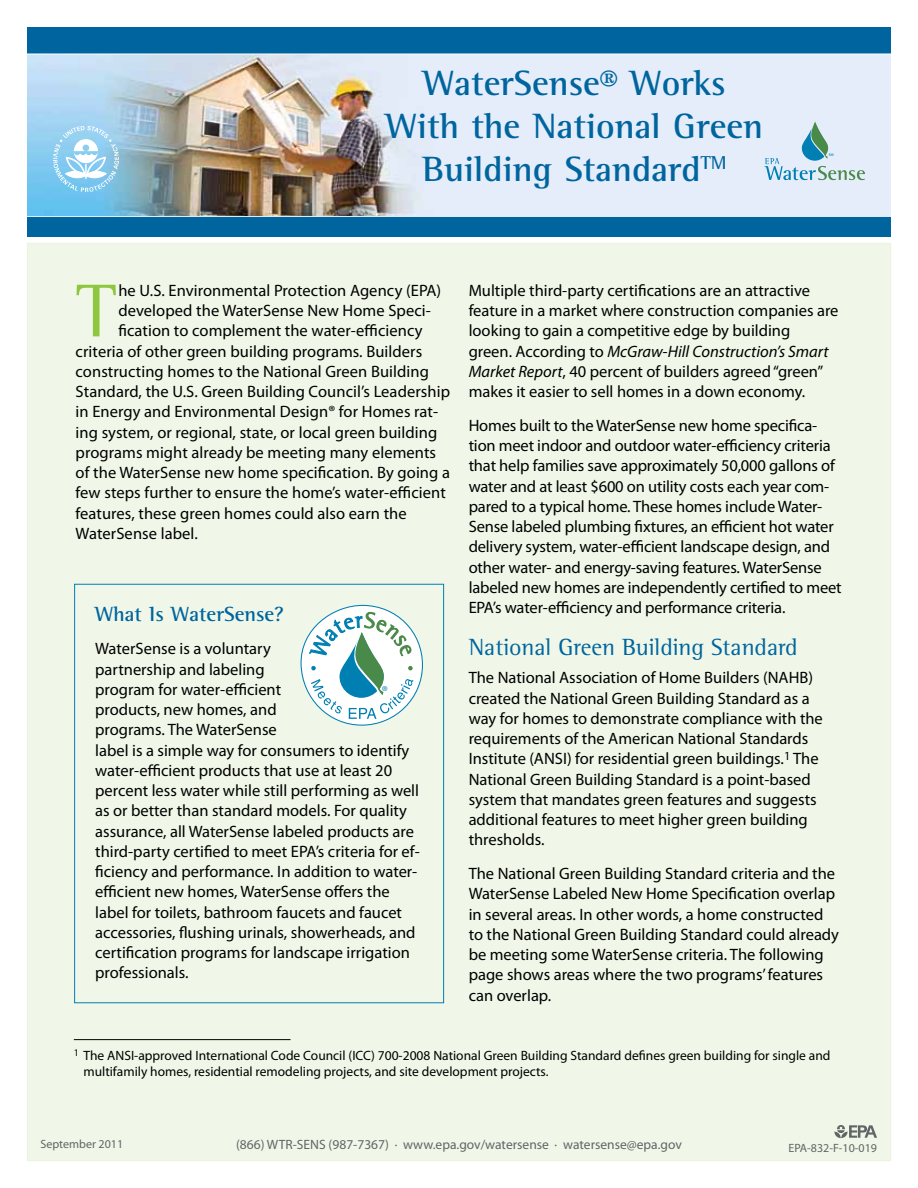
<style>
.page{position:relative;width:918px;height:1188px;background:#fff}
.page>*{position:absolute;margin:0;border:0;box-sizing:border-box;transform-origin:0 0}
.t1{font:76.65px "Rotis Semi Serif";color:#8dc63f}
.t2{font:700 36px/43.2px "Rotis Semi Serif";color:#00659e;text-align:center}
.t3{font:24px "Rotis Semi Serif";color:#00659e}
.t4{font:700 21px "Rotis Semi Serif";color:#00659e}
.t5{font:16.5px/20.2px "Myriad Pro";color:#000}
.t6{font:13.5px/16.2px "Myriad Pro";color:#000}
.t7{font:13.5px "Myriad Pro";color:#636466}
.t8{font:12px "Myriad Pro";color:#636466}
.t9{font:500 6.75px "Helvetica Neue LT Std";color:#007fb2}
.s1{font-style:italic}
</style>
<div class="page">
<div style="left:27px;top:27px;width:864px;height:209px;background:#00659e"></div>
<hr style="left:24px;top:216px;width:874px;height:1px;background:#fff">
<div style="left:27px;top:243px;width:864px;height:918px;background:#f0f7e8"></div>
<div style="left:74px;top:584px;width:370px;height:419px;border:1px solid #007fb2"></div>
<hr style="left:74px;top:1039px;width:217px;height:1px;background:#000">
<img style="left:27px;top:55px;width:864px;height:161px">
<hr style="left:24px;top:54px;width:874px;height:1px;background:#fff">
<svg style="left:764px;top:122px;width:101px;height:58px"></svg>
<svg style="left:53px;top:126px;width:66px;height:66px"></svg>
<svg style="left:301px;top:605px;width:122px;height:121px"></svg>
<svg style="left:834px;top:1125px;width:43px;height:13px"></svg>
<p class="t2" style="left:386px;top:61px;width:379px">WaterSense® Works<br>With the National Green<br>Building Standard<sup>TM</sup></p>
<p class="t1" style="left:76px;top:266px;width:43px">T</p>
<p class="t5" style="left:118px;top:281px;width:324px">he U.S. Environmental Protection Agency (EPA)</p>
<p class="t5" style="left:118px;top:301px;width:314px">developed the WaterSense New Home Speci-</p>
<p class="t5" style="left:118px;top:321px;width:306px">fication to complement the water-efficiency</p>
<p class="t5" style="left:76px;top:341px;width:348px">criteria of other green building programs. Builders</p>
<p class="t5" style="left:76px;top:362px;width:355px">constructing homes to the National Green Building</p>
<p class="t5" style="left:76px;top:382px;width:376px">Standard, the U.S. Green Building Council’s Leadership</p>
<p class="t5" style="left:76px;top:402px;width:364px">in Energy and Environmental Design® for Homes rat-</p>
<p class="t5" style="left:76px;top:422px;width:363px">ing system, or regional, state, or local green building</p>
<p class="t5" style="left:76px;top:443px;width:362px">programs might already be meeting many elements</p>
<p class="t5" style="left:76px;top:463px;width:376px">of the WaterSense new home specification. By going a</p>
<p class="t5" style="left:76px;top:483px;width:372px">few steps further to ensure the home’s water-efficient</p>
<p class="t5" style="left:76px;top:503px;width:333px">features, these green homes could also earn the</p>
<p class="t5" style="left:76px;top:523px;width:124px">WaterSense label.</p>
<p class="t4" style="left:95px;top:601px;width:190px">What Is WaterSense?</p>
<p class="t5" style="left:95px;top:639px;width:326px">WaterSense is a voluntary<br>partnership and labeling<br>program for water-efficient<br>products, new homes, and<br>programs. The WaterSense<br>label is a simple way for consumers to identify water-efficient products that use at least 20 percent less water while still performing as well as or better than standard models. For quality assurance, all WaterSense labeled products are third-party certified to meet EPA’s criteria for ef&shy;ficiency and performance. In addition to water&shy;efficient new homes, WaterSense offers the label for toilets, bathroom faucets and faucet accessories, flushing urinals, showerheads, and certification programs for landscape irrigation professionals.</p>
<p class="t9" style="left:382px;top:684px;width:7px">®</p>
<p class="t5" style="left:469px;top:280px;width:371px">Multiple third-party certifications are an attractive feature in a market where construction companies are looking to gain a competitive edge by building<br>green. According to <span class="s1">McGraw-Hill Construction’s Smart Market Report</span>, 40 percent of builders agreed “green” makes it easier to sell homes in a down economy.</p>
<p class="t5" style="left:469px;top:415px;width:375px">Homes built to the WaterSense new home specifica&shy;tion meet indoor and outdoor water-efficiency criteria that help families save approximately 50,000 gallons of water and at least $600 on utility costs each year com&shy;pared to a typical home. These homes include Water-Sense labeled plumbing fixtures, an efficient hot water delivery system, water-efficient landscape design, and other water- and energy-saving features. WaterSense labeled new homes are independently certified to meet EPA’s water-efficiency and performance criteria.</p>
<h2 class="t3" style="left:469px;top:633px;width:331px">National Green Building Standard</h2>
<p class="t5" style="left:469px;top:668px;width:356px">The National Association of Home Builders (NAHB) created the National Green Building Standard as a way for homes to demonstrate compliance with the requirements of the American National Standards Institute (ANSI) for residential green buildings.<sup>1</sup> The National Green Building Standard is a point-based system that mandates green features and suggests additional features to meet higher green building thresholds.</p>
<p class="t5" style="left:469px;top:864px;width:372px">The National Green Building Standard criteria and the WaterSense Labeled New Home Specification overlap in several areas. In other words, a home constructed to the National Green Building Standard could already be meeting some WaterSense criteria. The following page shows areas where the two programs’ features can overlap.</p>
<p class="t6" style="left:83px;top:1048px;width:749px;text-indent:-10px"><sup>1</sup> The ANSI-approved International Code Council (ICC) 700-2008 National Green Building Standard defines green building for single and multifamily homes, residential remodeling projects, and site development projects.</p>
<p class="t8" style="left:40px;top:1137px;width:84px">September 2011</p>
<p class="t7" style="left:236px;top:1137px;width:447px">(866) WTR-SENS (987-7367) · www.epa.gov/watersense · watersense@epa.gov</p>
<p class="t8" style="left:789px;top:1141px;width:90px">EPA-832-F-10-019</p>
</div>
